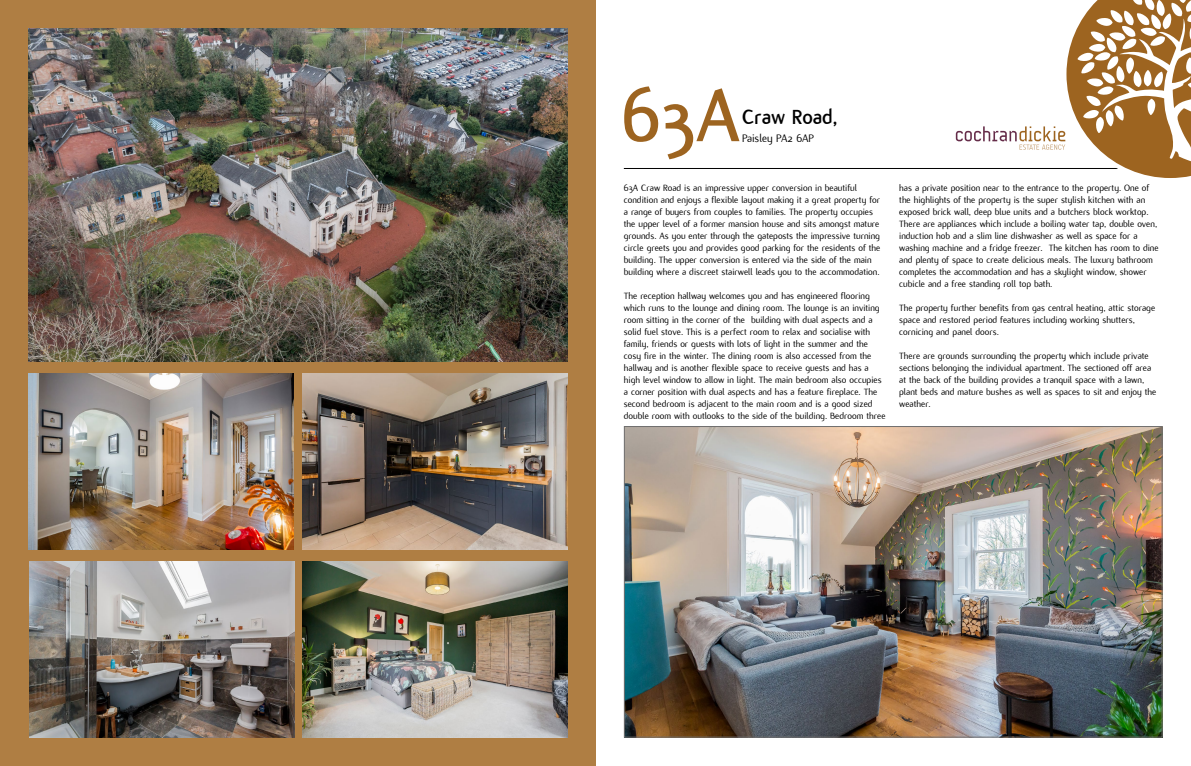
<style>
.page{position:relative;width:1191px;height:766px;background:#fff}
.page>*{position:absolute;margin:0;border:0;box-sizing:border-box;transform-origin:0 0}
.t1{font:700 80px "Flux";color:#9d6420}
.t2{font:700 22px "Flux";color:#000}
.t3{font:12px "Flux";color:#000}
.t4{font:10px/12px "Flux";color:#000}
</style>
<div class="page">
<div style="left:0;top:0;width:595px;height:765px;background:#af7e43"></div>
<img style="left:28px;top:28px;width:539px;height:333px">
<img style="left:28px;top:373px;width:265px;height:176px">
<img style="left:302px;top:373px;width:265px;height:176px">
<img style="left:29px;top:561px;width:265px;height:176px">
<img style="left:303px;top:561px;width:265px;height:176px">
<img style="left:626px;top:428px;width:534px;height:307px">
<div style="left:624px;top:426px;width:538px;height:311px;border:1px solid #706f6f"></div>
<hr style="left:624px;top:168px;width:538px;height:1px;background:#000">
<svg style="left:955px;top:0;width:236px;height:178px"></svg>
<h1 class="t1" style="left:621px;top:71px;width:121px">63A</h1>
<h2 class="t2" style="left:742px;top:104px;width:97px">Craw Road,</h2>
<p class="t3" style="left:742px;top:131px;width:74px">Paisley PA2 6AP</p>
<p class="t4" style="left:624px;top:181px;width:258px">63A Craw Road is an impressive upper conversion in beautiful condition and enjoys a flexible layout making it a great property for a range of buyers from couples to families. The property occupies the upper level of a former mansion house and sits amongst mature grounds. As you enter through the gateposts the impressive turning circle greets you and provides good parking for the residents of the building. The upper conversion is entered via the side of the main building where a discreet stairwell leads you to the accommodation.</p>
<p class="t4" style="left:624px;top:289px;width:263px">The reception hallway welcomes you and has engineered flooring which runs to the lounge and dining room. The lounge is an inviting room sitting in the corner of the building with dual aspects and a solid fuel stove. This is a perfect room to relax and socialise with family, friends or guests with lots of light in the summer and the cosy fire in the winter. The dining room is also accessed from the hallway and is another flexible space to receive guests and has a high level window to allow in light. The main bedroom also occupies a corner position with dual aspects and has a feature fireplace. The second bedroom is adjacent to the main room and is a good sized double room with outlooks to the side of the building. Bedroom three</p>
<p class="t4" style="left:899px;top:181px;width:261px">has a private position near to the entrance to the property. One of the highlights of the property is the super stylish kitchen with an exposed brick wall, deep blue units and a butchers block worktop.<br>There are appliances which include a boiling water tap, double oven, induction hob and a slim line dishwasher as well as space for a washing machine and a fridge freezer. The kitchen has room to dine and plenty of space to create delicious meals. The luxury bathroom completes the accommodation and has a skylight window, shower cubicle and a free standing roll top bath.</p>
<p class="t4" style="left:899px;top:301px;width:257px">The property further benefits from gas central heating, attic storage space and restored period features including working shutters, cornicing and panel doors.</p>
<p class="t4" style="left:899px;top:349px;width:259px">There are grounds surrounding the property which include private sections belonging the individual apartment. The sectioned off area at the back of the building provides a tranquil space with a lawn, plant beds and mature bushes as well as spaces to sit and enjoy the weather.</p>
</div>
